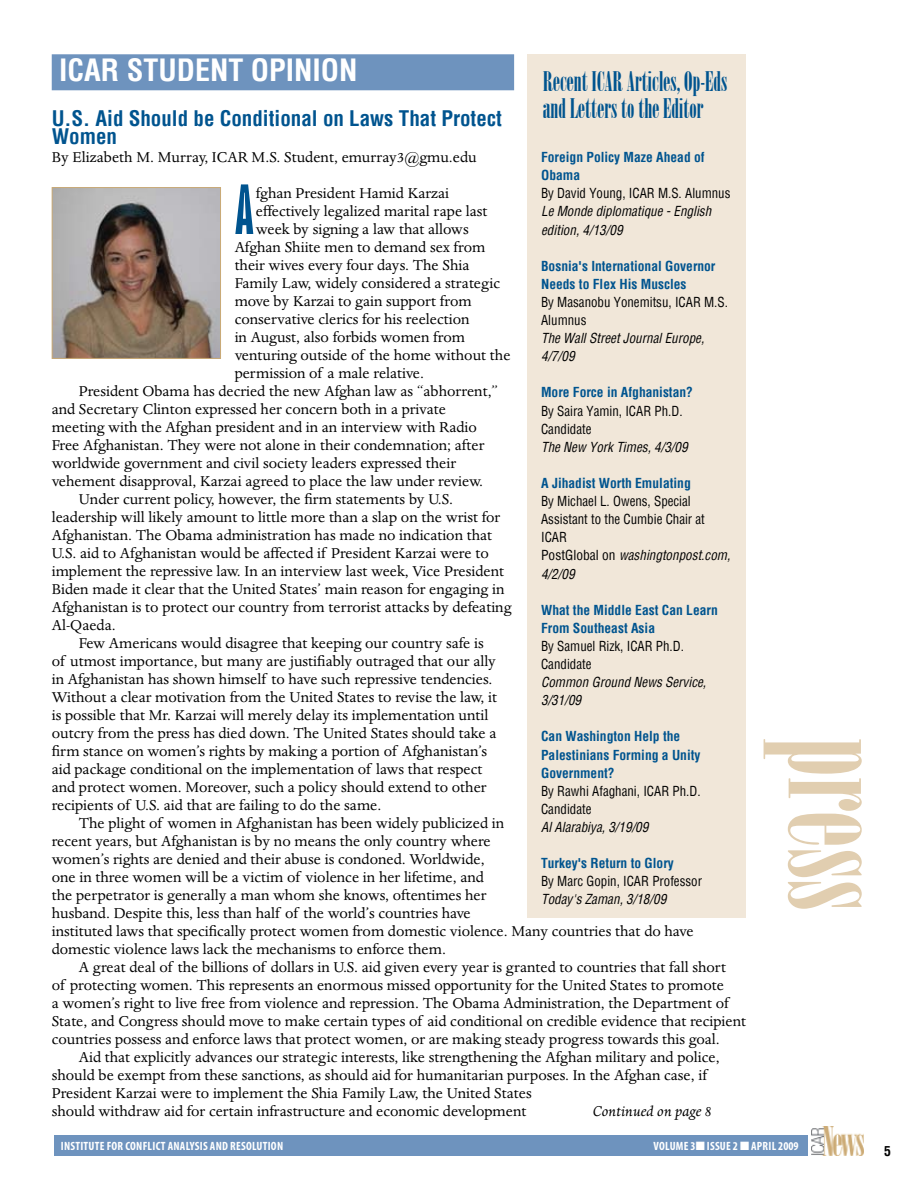
<style>
.page{position:relative;width:918px;height:1188px;background:#fff}
.page>*{position:absolute;margin:0;border:0;box-sizing:border-box;transform-origin:0 0}
.t1{font:138px "Onyx";color:#e1ceb0}
.t2{font:61.8px "Gill Sans Std Bold Extra Cond";color:#00548f}
.t3{font:700 condensed 30px "Helvetica";color:#fff}
.t4{font:27px/27px "Onyx";color:#00548f}
.t5{font:700 condensed 21px/18px "Helvetica";color:#00548f}
.t6{font:16.5px "Dante MT Std";color:#000}
.t7{font:italic 16.5px "Dante MT Std";color:#000}
.t8{font:condensed 13.5px/18.1px "Helvetica";color:#000;scale:.96 1}
.t9{font:700 condensed 13.5px/18.1px "Helvetica";color:#00548f}
.t10{font:italic condensed 13.5px/18.1px "Helvetica";color:#000}
.t11{font:700 condensed 13.5px "Helvetica";color:#000}
.t12{font:700 condensed 12px "Myriad Pro";letter-spacing:.02em;color:#fff}
.s1{font-style:italic}
</style>
<div class="page">
<div style="left:54px;top:1135px;width:753px;height:21px;background:#6e93be"></div>
<img style="left:812px;top:1127px;width:52px;height:29px">
<div style="left:52px;top:54px;width:462px;height:36px;background:#6e93be"></div>
<img style="left:54px;top:189px;width:165px;height:168px">
<div style="left:52px;top:187px;width:169px;height:172px;border:1px solid #caaa76"></div>
<div style="left:528px;top:54px;width:218px;height:864px;background:#f1e7d9"></div>
<h3 class="t3" style="left:59px;top:51px;width:300px">ICAR STUDENT OPINION</h3>
<p class="t5" style="left:52px;top:109px;width:452px">U.S. Aid Should be Conditional on Laws That Protect<br>Women</p>
<p class="t6" style="left:52px;top:147px;width:427px">By Elizabeth M. Murray, ICAR M.S. Student, emurray3@gmu.edu</p>
<h2 class="t2" style="left:235px;top:172px;width:21px">A</h2>
<p class="t6" style="left:256px;top:183px;width:195px">fghan President Hamid Karzai</p>
<h3 class="t4" style="left:543px;top:68px;width:186px">Recent ICAR Articles, Op-Eds and Letters to the Editor</h3>
<p class="t9" style="left:541px;top:148px;width:165px">Foreign Policy Maze Ahead of<br>Obama</p>
<p class="t8" style="left:541px;top:184px;width:199px">By David Young, ICAR M.S. Alumnus</p>
<p class="t10" style="left:541px;top:202px;width:172px">Le Monde diplomatique - English edition, 4/13/09</p>
<p class="t9" style="left:541px;top:257px;width:176px">Bosnia's International Governor<br>Needs to Flex His Muscles</p>
<p class="t8" style="left:541px;top:293px;width:196px">By Masanobu Yonemitsu, ICAR M.S.<br>Alumnus</p>
<p class="t10" style="left:541px;top:329px;width:165px">The Wall Street Journal Europe,<br>4/7/09</p>
<p class="t9" style="left:541px;top:383px;width:153px">More Force in Afghanistan?</p>
<p class="t8" style="left:541px;top:401px;width:149px">By Saira Yamin, ICAR Ph.D.<br>Candidate</p>
<p class="t10" style="left:541px;top:438px;width:148px">The New York Times, 4/3/09</p>
<p class="t9" style="left:541px;top:474px;width:151px">A Jihadist Worth Emulating</p>
<p class="t8" style="left:541px;top:492px;width:199px">By Michael L. Owens, Special<br>Assistant to the Cumbie Chair at<br>ICAR<br>PostGlobal on <span class="s1">washingtonpost.com,<br>4/2/09</span></p>
<p class="t9" style="left:541px;top:601px;width:178px">What the Middle East Can Learn<br>From Southeast Asia</p>
<p class="t8" style="left:541px;top:637px;width:150px">By Samuel Rizk, ICAR Ph.D.<br>Candidate</p>
<p class="t10" style="left:541px;top:673px;width:167px">Common Ground News Service,<br>3/31/09</p>
<p class="t9" style="left:541px;top:727px;width:161px">Can Washington Help the<br>Palestinians Forming a Unity<br>Government?</p>
<p class="t8" style="left:541px;top:782px;width:168px">By Rawhi Afaghani, ICAR Ph.D.<br>Candidate</p>
<p class="t10" style="left:541px;top:818px;width:109px">Al Alarabiya, 3/19/09</p>
<p class="t9" style="left:541px;top:854px;width:134px">Turkey's Return to Glory</p>
<p class="t8" style="left:541px;top:872px;width:169px">By Marc Gopin, ICAR Professor</p>
<p class="t10" style="left:541px;top:890px;width:127px">Today's Zaman, 3/18/09</p>
<p class="t6" style="left:256px;top:201px;width:233px">effectively legalized marital rape last</p>
<p class="t6" style="left:256px;top:219px;width:214px">week by signing a law that allows</p>
<p class="t6" style="left:235px;top:237px;width:252px">Afghan Shiite men to demand sex from</p>
<p class="t6" style="left:235px;top:255px;width:236px">their wives every four days. The Shia</p>
<p class="t6" style="left:235px;top:273px;width:267px">Family Law, widely considered a strategic</p>
<p class="t6" style="left:235px;top:291px;width:238px">move by Karzai to gain support from</p>
<p class="t6" style="left:235px;top:309px;width:236px">conservative clerics for his reelection</p>
<p class="t6" style="left:235px;top:327px;width:232px">in August, also forbids women from</p>
<p class="t6" style="left:235px;top:345px;width:277px">venturing outside of the home without the</p>
<p class="t6" style="left:235px;top:363px;width:191px">permission of a male relative.</p>
<p class="t6" style="left:79px;top:381px;width:421px">President Obama has decried the new Afghan law as “abhorrent,”</p>
<p class="t6" style="left:52px;top:399px;width:396px">and Secretary Clinton expressed her concern both in a private</p>
<p class="t6" style="left:52px;top:417px;width:427px">meeting with the Afghan president and in an interview with Radio</p>
<p class="t6" style="left:52px;top:435px;width:434px">Free Afghanistan. They were not alone in their condemnation; after</p>
<p class="t6" style="left:52px;top:453px;width:406px">worldwide government and civil society leaders expressed their</p>
<p class="t6" style="left:52px;top:471px;width:433px">vehement disapproval, Karzai agreed to place the law under review.</p>
<p class="t6" style="left:79px;top:489px;width:376px">Under current policy, however, the firm statements by U.S.</p>
<p class="t6" style="left:52px;top:507px;width:450px">leadership will likely amount to little more than a slap on the wrist for</p>
<p class="t6" style="left:52px;top:525px;width:442px">Afghanistan. The Obama administration has made no indication that</p>
<p class="t6" style="left:52px;top:543px;width:439px">U.S. aid to Afghanistan would be affected if President Karzai were to</p>
<p class="t6" style="left:52px;top:561px;width:454px">implement the repressive law. In an interview last week, Vice President</p>
<p class="t6" style="left:52px;top:579px;width:454px">Biden made it clear that the United States’ main reason for engaging in</p>
<p class="t6" style="left:52px;top:597px;width:461px">Afghanistan is to protect our country from terrorist attacks by defeating</p>
<p class="t6" style="left:52px;top:615px;width:65px">Al-Qaeda.</p>
<p class="t6" style="left:79px;top:633px;width:407px">Few Americans would disagree that keeping our country safe is</p>
<p class="t6" style="left:52px;top:651px;width:446px">of utmost importance, but many are justifiably outraged that our ally</p>
<p class="t6" style="left:52px;top:669px;width:442px">in Afghanistan has shown himself to have such repressive tendencies.</p>
<p class="t6" style="left:52px;top:687px;width:447px">Without a clear motivation from the United States to revise the law, it</p>
<p class="t6" style="left:52px;top:705px;width:438px">is possible that Mr. Karzai will merely delay its implementation until</p>
<p class="t6" style="left:52px;top:723px;width:446px">outcry from the press has died down. The United States should take a</p>
<p class="t6" style="left:52px;top:741px;width:437px">firm stance on women’s rights by making a portion of Afghanistan’s</p>
<p class="t6" style="left:52px;top:759px;width:432px">aid package conditional on the implementation of laws that respect</p>
<p class="t6" style="left:52px;top:777px;width:436px">and protect women. Moreover, such a policy should extend to other</p>
<p class="t6" style="left:52px;top:795px;width:331px">recipients of U.S. aid that are failing to do the same.</p>
<p class="t6" style="left:79px;top:813px;width:427px">The plight of women in Afghanistan has been widely publicized in</p>
<p class="t6" style="left:52px;top:831px;width:440px">recent years, but Afghanistan is by no means the only country where</p>
<p class="t6" style="left:52px;top:849px;width:435px">women’s rights are denied and their abuse is condoned. Worldwide,</p>
<p class="t6" style="left:52px;top:867px;width:434px">one in three women will be a victim of violence in her lifetime, and</p>
<p class="t6" style="left:52px;top:885px;width:436px">the perpetrator is generally a man whom she knows, oftentimes her</p>
<p class="t6" style="left:52px;top:903px;width:421px">husband. Despite this, less than half of the world’s countries have</p>
<p class="t6" style="left:52px;top:921px;width:643px">instituted laws that specifically protect women from domestic violence. Many countries that do have</p>
<p class="t6" style="left:52px;top:939px;width:396px">domestic violence laws lack the mechanisms to enforce them.</p>
<p class="t6" style="left:79px;top:957px;width:649px">A great deal of the billions of dollars in U.S. aid given every year is granted to countries that fall short</p>
<p class="t6" style="left:52px;top:975px;width:674px">of protecting women. This represents an enormous missed opportunity for the United States to promote</p>
<p class="t6" style="left:52px;top:993px;width:678px">a women’s right to live free from violence and repression. The Obama Administration, the Department of</p>
<p class="t6" style="left:52px;top:1011px;width:696px">State, and Congress should move to make certain types of aid conditional on credible evidence that recipient</p>
<p class="t6" style="left:52px;top:1029px;width:670px">countries possess and enforce laws that protect women, or are making steady progress towards this goal.</p>
<p class="t6" style="left:79px;top:1047px;width:642px">Aid that explicitly advances our strategic interests, like strengthening the Afghan military and police,</p>
<p class="t6" style="left:52px;top:1065px;width:657px">should be exempt from these sanctions, as should aid for humanitarian purposes. In the Afghan case, if</p>
<p class="t6" style="left:52px;top:1083px;width:481px">President Karzai were to implement the Shia Family Law, the United States</p>
<p class="t6" style="left:52px;top:1101px;width:476px">should withdraw aid for certain infrastructure and economic development</p>
<p class="t7" style="left:593px;top:1102px;width:120px">Continued on page 8</p>
<h1 class="t1" style="left:917px;top:738px;width:174px;rotate:90deg">press</h1>
<p class="t12" style="left:61px;top:1138px;width:224px">INSTITUTE FOR CONFLICT ANALYSIS AND RESOLUTION</p>
<p class="t12" style="left:653px;top:1138px;width:147px">VOLUME 3■ ISSUE 2 ■ APRIL 2009</p>
<p class="t11" style="left:884px;top:1142px;width:8px">5</p>
</div>
